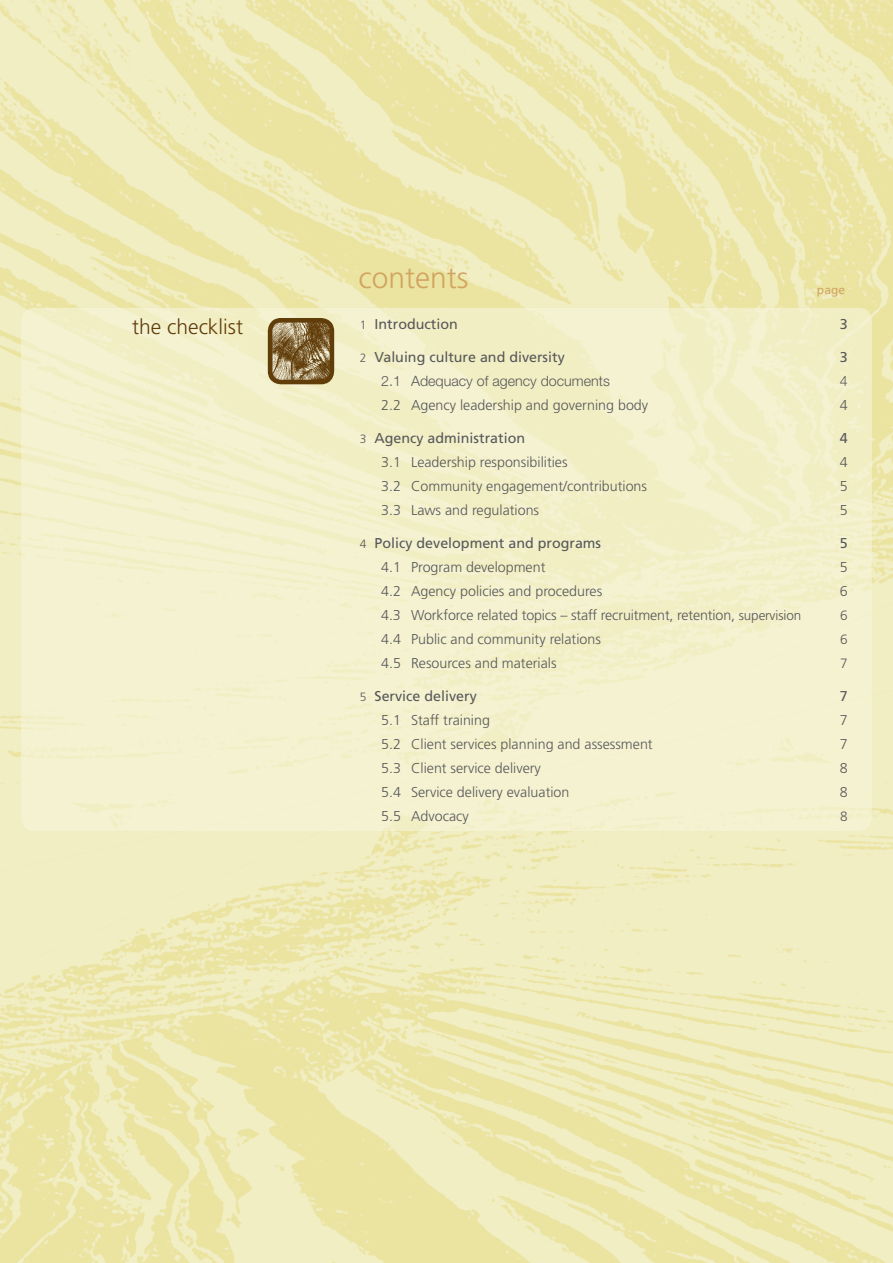
<style>
.page{position:relative;width:893px;height:1263px;background:#fff}
.page>*{position:absolute;margin:0;border:0;box-sizing:border-box;transform-origin:0 0}
.t1{font:300 30px "Frutiger";color:#d1a55f}
.t2{font:300 21px "Frutiger";color:#613d0a}
.t3{font:300 14.25px "Frutiger";color:#57585a}
.t4{font:14.25px "Frutiger";color:#57585a}
.t5{font:300 14.25px "Helvetica Neue LT";color:#57585a}
.t6{font:300 13.5px "Frutiger";color:#57585a}
.t7{font:12px "Frutiger";color:#d1a55f}
.s1{font-weight:300;font-size:12px}
.s2{font-size:13.5px}
</style>
<div class="page">
<img style="left:0;top:0;width:892px;height:597px">
<img style="left:0;top:974px;width:892px;height:289px">
<svg style="left:0;top:597px;width:892px;height:377px;background:#f1ecbf"></svg>
<img style="left:21px;top:308px;width:425px;height:523px">
<img style="left:446px;top:308px;width:212px;height:305px">
<img style="left:658px;top:308px;width:106px;height:305px">
<img style="left:764px;top:308px;width:107px;height:305px">
<svg style="left:184px;top:613px;width:687px;height:218px;background:#f4f1cf"></svg>
<svg style="left:268px;top:318px;width:66px;height:66px;background:#8c7247"></svg>
<h2 class="t2" style="left:132px;top:318px;width:112px">the checklist</h2>
<h1 class="t1" style="left:358px;top:265px;width:112px">contents</h1>
<p class="t7" style="left:817px;top:285px;width:30px">page</p>
<p class="t4" style="left:360px;top:318px;width:99px"><span class="s1">1</span> Introduction</p>
<p class="t4" style="left:839px;top:318px;width:9px">3</p>
<p class="t4" style="left:360px;top:351px;width:206px"><span class="s1">2</span> Valuing culture and diversity</p>
<p class="t4" style="left:839px;top:351px;width:9px">3</p>
<p class="t5" style="left:381px;top:376px;width:230px">2.1 Adequacy of agency documents</p>
<p class="t5" style="left:839px;top:376px;width:9px">4</p>
<p class="t3" style="left:381px;top:399px;width:268px">2.2 Agency leadership and governing body</p>
<p class="t3" style="left:839px;top:399px;width:9px">4</p>
<p class="t4" style="left:360px;top:432px;width:167px"><span class="s1">3</span> Agency administration</p>
<p class="t4" style="left:839px;top:432px;width:9px">4</p>
<p class="t3" style="left:381px;top:456px;width:188px">3.1 Leadership responsibilities</p>
<p class="t3" style="left:839px;top:456px;width:9px">4</p>
<p class="t3" style="left:381px;top:480px;width:267px">3.2 Community engagement/contributions</p>
<p class="t3" style="left:839px;top:480px;width:9px">5</p>
<p class="t3" style="left:381px;top:504px;width:159px">3.3 Laws and regulations</p>
<p class="t3" style="left:839px;top:504px;width:9px">5</p>
<p class="t4" style="left:360px;top:537px;width:243px"><span class="s1">4</span> Policy development and programs</p>
<p class="t4" style="left:839px;top:537px;width:9px">5</p>
<p class="t3" style="left:381px;top:561px;width:166px">4.1 Program development</p>
<p class="t3" style="left:839px;top:561px;width:9px">5</p>
<p class="t3" style="left:381px;top:585px;width:222px">4.2 Agency policies and procedures</p>
<p class="t3" style="left:839px;top:585px;width:9px">6</p>
<p class="t3" style="left:381px;top:609px;width:421px">4.3 Workforce related topics – staff recruitment, retention, <span class="s2">supervision</span></p>
<p class="t6" style="left:840px;top:609px;width:9px">6</p>
<p class="t3" style="left:381px;top:633px;width:221px">4.4 Public and community relations</p>
<p class="t6" style="left:840px;top:633px;width:9px">6</p>
<p class="t3" style="left:381px;top:657px;width:177px">4.5 Resources and materials</p>
<p class="t6" style="left:840px;top:657px;width:9px">7</p>
<p class="t4" style="left:360px;top:690px;width:118px"><span class="s1">5</span> Service delivery</p>
<p class="t4" style="left:839px;top:690px;width:9px">7</p>
<p class="t3" style="left:381px;top:714px;width:110px">5.1 Staff training</p>
<p class="t3" style="left:839px;top:714px;width:9px">7</p>
<p class="t3" style="left:381px;top:738px;width:273px">5.2 Client services planning and assessment</p>
<p class="t3" style="left:839px;top:738px;width:9px">7</p>
<p class="t3" style="left:381px;top:762px;width:161px">5.3 Client service delivery</p>
<p class="t3" style="left:839px;top:762px;width:9px">8</p>
<p class="t3" style="left:381px;top:786px;width:190px">5.4 Service delivery evaluation</p>
<p class="t3" style="left:839px;top:786px;width:9px">8</p>
<p class="t3" style="left:381px;top:810px;width:89px">5.5 Advocacy</p>
<p class="t6" style="left:840px;top:810px;width:9px">8</p>
</div>
